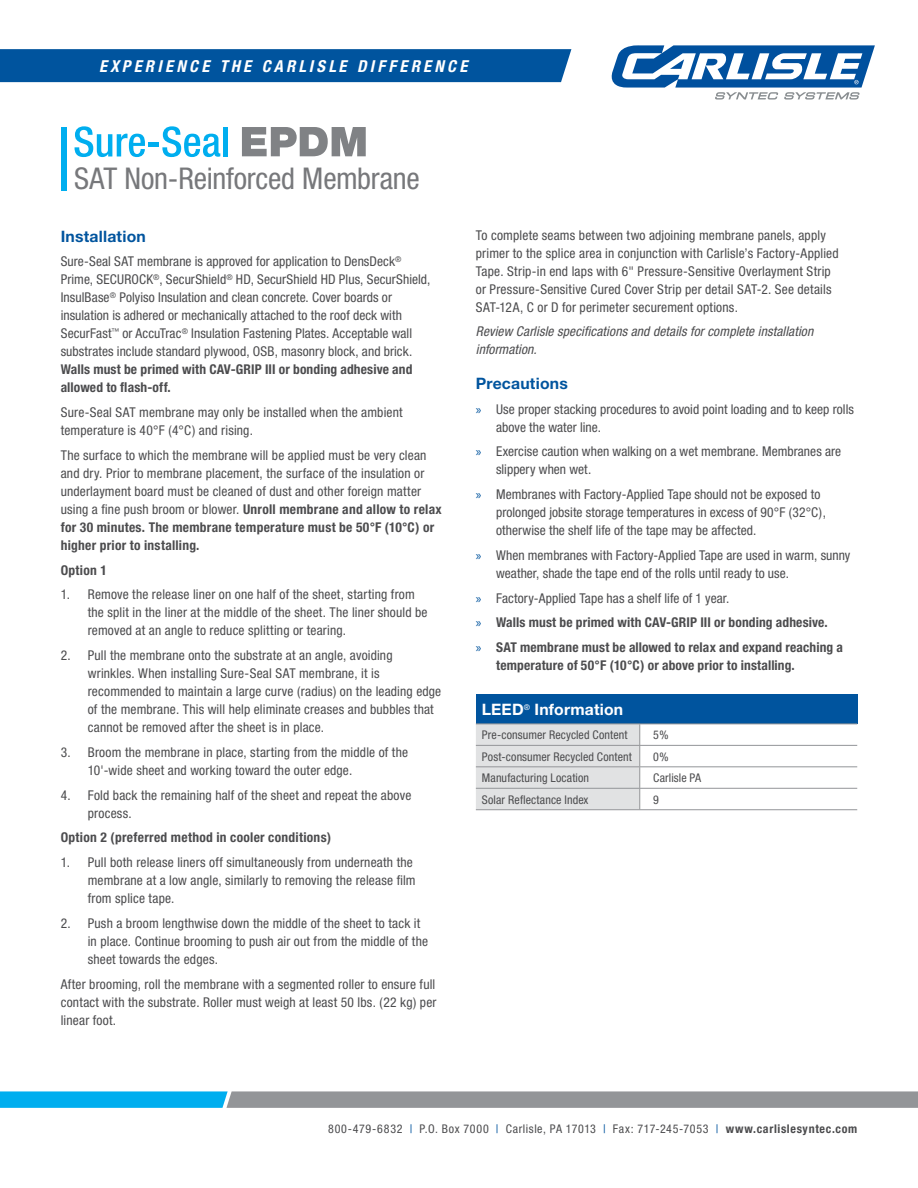
<style>
.page{position:relative;width:918px;height:1188px;background:#fff}
.page>*{position:absolute;margin:0;border:0;box-sizing:border-box;transform-origin:0 0}
.t1{font:condensed 30px "Helvetica Neue";letter-spacing:-.01em;color:#77787b}
.t2{font:italic 700 condensed 16.5px "Helvetica Neue";letter-spacing:.2em;color:#fff}
.t3{font:700 15.75px "Helvetica Neue";letter-spacing:.01em;color:#00549e}
.t4{font:700 15.75px "Helvetica Neue";letter-spacing:.01em;color:#fff}
.t5{font:condensed 13.5px/18px "Helvetica Neue";letter-spacing:.01em;color:#4c4c4e}
.t6{font:700 condensed 13.5px/24.8px "Helvetica Neue";letter-spacing:.01em;color:#4c4c4e}
.t7{font:italic condensed 13.5px/18px "Helvetica Neue";letter-spacing:.01em;color:#4c4c4e}
.t8{font:condensed 12px "Helvetica Neue";letter-spacing:.015em;color:#4c4c4e}
.t9{font:condensed 12px "Helvetica Neue";letter-spacing:.05em;color:#4c4c4e}
.s1{font-weight:700}
.s2{font-family:"Myriad Pro";font-stretch:normal;color:#00549e}
.s3{font-family:"Myriad Pro";font-weight:400;font-stretch:normal;color:#00549e}
.s4{font-weight:400}
.s5{color:#00549e}
</style>
<div class="page">
<div style="left:0;top:49px;width:571px;height:33px;background:#00549e"></div>
<svg style="left:612px;top:45px;width:263px;height:55px"></svg>
<svg style="left:0;top:1091px;width:918px;height:17px;background:#749eb0"></svg>
<div style="left:476px;top:694px;width:381px;height:30px;background:#00549e"></div>
<hr style="left:476px;top:724px;width:381px;height:1px;background:#939598">
<hr style="left:476px;top:745px;width:381px;height:1px;background:#939598">
<hr style="left:476px;top:766px;width:381px;height:1px;background:#939598">
<hr style="left:476px;top:788px;width:381px;height:1px;background:#939598">
<svg style="left:476px;top:724px;width:164px;height:85px;background:#dddedf"></svg>
<hr style="left:476px;top:809px;width:381px;height:1px;background:#939598">
<svg style="left:242px;top:127px;width:124px;height:29px"></svg>
<svg style="left:75px;top:126px;width:70px;height:31px"></svg>
<div style="left:148px;top:142px;width:11px;height:5px;background:#00aeef"></div>
<svg style="left:162px;top:126px;width:58px;height:31px"></svg>
<div style="left:223px;top:127px;width:5px;height:29px;background:#00aeef"></div>
<div style="left:61px;top:127px;width:6px;height:63px;background:#00aeef"></div>
<p class="t2" style="left:99px;top:60px;width:370px">EXPERIENCE THE CARLISLE DIFFERENCE</p>
<h1 class="t1" style="left:74px;top:167px;width:347px">SAT Non-Reinforced Membrane</h1>
<p class="t3" style="left:61px;top:230px;width:87px">Installation</p>
<p class="t5" style="left:61px;top:254px;width:371px">Sure-Seal SAT membrane is approved for application to DensDeck<sup>® </sup>Prime, SECUROCK<sup>®</sup>, SecurShield<sup>®</sup> HD, SecurShield HD Plus, SecurShield, InsulBase<sup>®</sup> Polyiso Insulation and clean concrete. Cover boards or insulation is adhered or mechanically attached to the roof deck with SecurFast<sup>™</sup> or AccuTrac<sup>®</sup> Insulation Fastening Plates. Acceptable wall substrates include standard plywood, OSB, masonry block, and brick.</p>
<p class="t6" style="left:61px;top:362px;width:353px;line-height:18px">Walls must be primed with CAV-GRIP III or bonding adhesive and allowed to flash-off.</p>
<p class="t5" style="left:61px;top:404px;width:344px">Sure-Seal SAT membrane may only be installed when the ambient temperature is 40°F (4°C) and rising.</p>
<p class="t5" style="left:61px;top:447px;width:383px">The surface to which the membrane will be applied must be very clean and dry. Prior to membrane placement, the surface of the insulation or underlayment board must be cleaned of dust and other foreign matter using a fine push broom or blower. <span class="s1">Unroll membrane and allow to relax for 30 minutes. The membrane temperature must be 50°F (10°C) or higher prior to installing.</span></p>
<p class="t6" style="left:61px;top:559px;width:48px">Option 1</p>
<p class="t5" style="left:88px;top:587px;width:341px;text-indent:-27px">1. Remove the release liner on one half of the sheet, starting from the split in the liner at the middle of the sheet. The liner should be removed at an angle to reduce splitting or tearing.</p>
<p class="t5" style="left:88px;top:647px;width:355px;text-indent:-27px">2. Pull the membrane onto the substrate at an angle, avoiding wrinkles. When installing Sure-Seal SAT membrane, it is recommended to maintain a large curve (radius) on the leading edge of the membrane. This will help eliminate creases and bubbles that cannot be removed after the sheet is in place.</p>
<p class="t5" style="left:88px;top:744px;width:322px;text-indent:-27px">3. Broom the membrane in place, starting from the middle of the<br>10'-wide sheet and working toward the outer edge.</p>
<p class="t5" style="left:88px;top:787px;width:325px;text-indent:-27px">4. Fold back the remaining half of the sheet and repeat the above process.</p>
<p class="t6" style="left:61px;top:826px;width:272px">Option 2 (preferred method in cooler conditions)</p>
<p class="t5" style="left:88px;top:854px;width:329px;text-indent:-27px">1. Pull both release liners off simultaneously from underneath the membrane at a low angle, similarly to removing the release film from splice tape.</p>
<p class="t5" style="left:88px;top:915px;width:342px;text-indent:-27px">2. Push a broom lengthwise down the middle of the sheet to tack it in place. Continue brooming to push air out from the middle of the sheet towards the edges.</p>
<p class="t5" style="left:61px;top:976px;width:377px;text-align:justify">After brooming, roll the membrane with a segmented roller to ensure full contact with the substrate. Roller must weigh at least 50 lbs. (22 kg) per linear foot.</p>
<p class="t5" style="left:476px;top:227px;width:364px">To complete seams between two adjoining membrane panels, apply primer to the splice area in conjunction with Carlisle’s Factory-Applied Tape. Strip-in end laps with 6" Pressure-Sensitive Overlayment Strip or Pressure-Sensitive Cured Cover Strip per detail SAT-2. See details SAT-12A, C or D for perimeter securement options.</p>
<p class="t7" style="left:476px;top:324px;width:339px">Review Carlisle specifications and details for complete installation information.</p>
<p class="t3" style="left:476px;top:378px;width:94px">Precautions</p>
<p class="t5" style="left:496px;top:401px;width:359px;text-indent:-20px"><span class="s2">»</span> Use proper stacking procedures to avoid point loading and to keep rolls above the water line.</p>
<p class="t5" style="left:496px;top:444px;width:347px;text-indent:-20px"><span class="s2">»</span> Exercise caution when walking on a wet membrane. Membranes are slippery when wet.</p>
<p class="t5" style="left:496px;top:486px;width:331px;text-indent:-20px"><span class="s2">»</span> Membranes with Factory-Applied Tape should not be exposed to prolonged jobsite storage temperatures in excess of 90°F (32°C), otherwise the shelf life of the tape may be affected.</p>
<p class="t5" style="left:496px;top:547px;width:356px;text-indent:-20px"><span class="s2">»</span> When membranes with Factory-Applied Tape are used in warm, sunny weather, shade the tape end of the rolls until ready to use.</p>
<p class="t6" style="left:476px;top:587px;width:369px"><span class="s3">»</span> <span class="s4">Factory-Applied Tape has a shelf life of 1 year.<br></span><span class="s3">»</span> Walls must be primed with CAV-GRIP III or bonding adhesive.<br><span class="s3">»</span> SAT membrane must be allowed to relax and expand reaching a</p>
<p class="t6" style="left:496px;top:654px;width:300px">temperature of 50°F (10°C) or above prior to installing.</p>
<p class="t4" style="left:482px;top:704px;width:143px">LEED<sup>®</sup> Information</p>
<p class="t8" style="left:482px;top:731px;width:147px">Pre-consumer Recycled Content</p>
<p class="t8" style="left:653px;top:731px;width:17px">5%</p>
<p class="t8" style="left:482px;top:752px;width:152px">Post-consumer Recycled Content</p>
<p class="t8" style="left:653px;top:752px;width:17px">0%</p>
<p class="t8" style="left:482px;top:774px;width:109px">Manufacturing Location</p>
<p class="t8" style="left:653px;top:774px;width:50px">Carlisle PA</p>
<p class="t8" style="left:482px;top:795px;width:108px">Solar Reflectance Index</p>
<p class="t8" style="left:653px;top:795px;width:7px">9</p>
<p class="t9" style="left:328px;top:1125px;width:531px">800-479-6832 <span class="s5">|</span> P.O. Box 7000 <span class="s5">|</span> Carlisle, PA 17013 <span class="s5">|</span> Fax: 717-245-7053 <span class="s5">|</span> <span class="s1">www.carlislesyntec.com</span></p>
</div>
